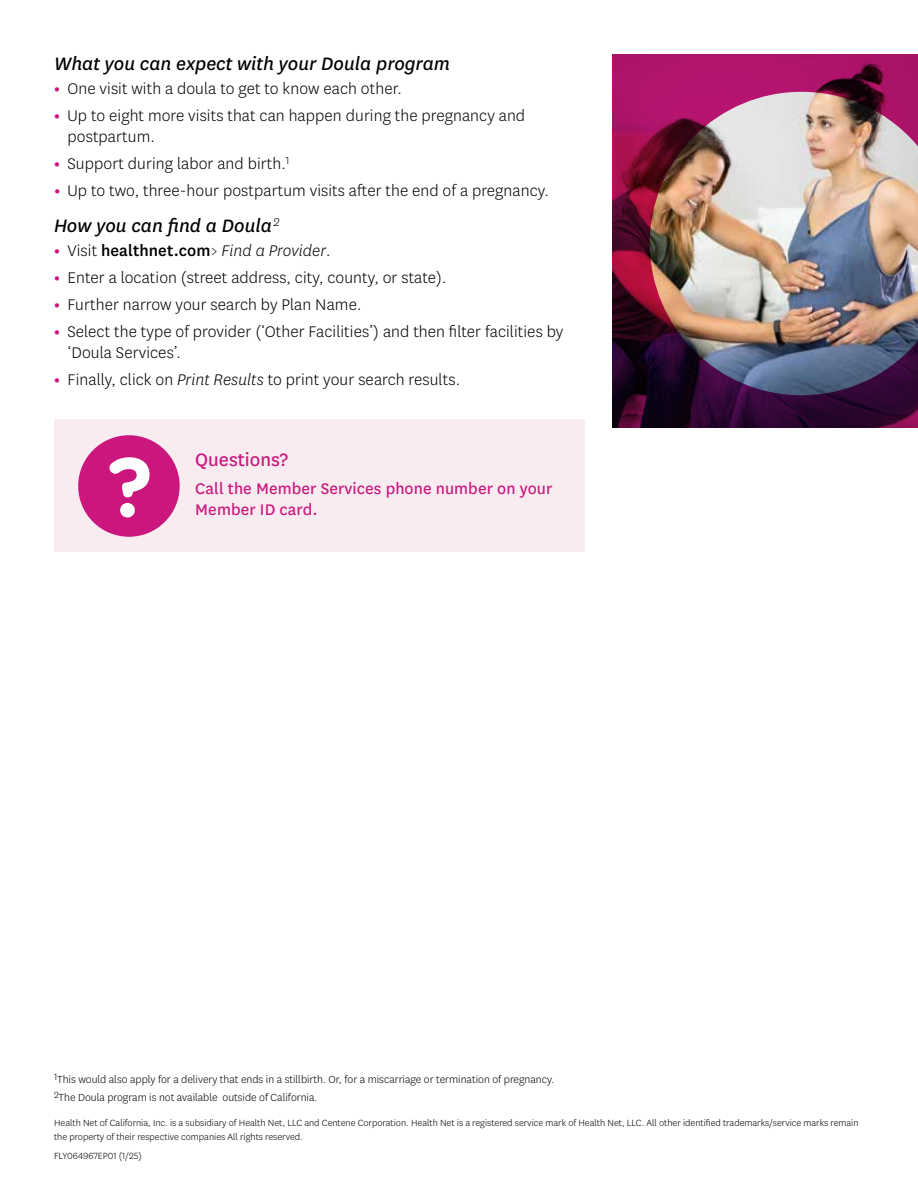
<style>
.page{position:relative;width:918px;height:1188px;background:#fff}
.page>*{position:absolute;margin:0;border:0;box-sizing:border-box;transform-origin:0 0}
.t1{font:italic 21px "Centene Sans";color:#000}
.t2{font:21px "Centene Sans";color:#cb177d}
.t3{font:300 18px/21px "Centene Sans";letter-spacing:.005em;color:#000}
.t4{font:18px/21px "Centene Sans";letter-spacing:.005em;color:#cb177d}
.t5{font:500 18px "Centene Sans";letter-spacing:.005em;color:#000}
.t6{font:300 12px "Centene Sans";color:#000}
.t7{font:300 10.5px/13.5px "Centene Sans";color:#000}
.s1{font-weight:700;color:#cb177d}
.s2{font-weight:300}
.s3{font-weight:300;font-style:italic}
.s4{font-style:italic}
</style>
<div class="page">
<div style="left:54px;top:420px;width:531px;height:132px;background:#f8ecf1"></div>
<div style="left:78px;top:435px;width:102px;height:102px;background:#cb177d;border-radius:50%"></div>
<div style="left:120px;top:503px;width:15px;height:14px;background:#fff;border-radius:50%"></div>
<svg style="left:109px;top:457px;width:41px;height:40px"></svg>
<img style="left:612px;top:54px;width:306px;height:374px">
<h4 class="t1" style="left:54px;top:50px;width:398px">What you can expect with your Doula program</h4>
<p class="t3" style="left:54px;top:77px;width:349px"><span class="s1">•</span> One visit with a doula to get to know each other.</p>
<p class="t3" style="left:67px;top:104px;width:459px;text-indent:-14px"><span class="s1">•</span> Up to eight more visits that can happen during the pregnancy and postpartum.</p>
<p class="t3" style="left:54px;top:152px;width:237px"><span class="s1">•</span> Support during labor and birth.<sup>1</sup></p>
<p class="t3" style="left:54px;top:179px;width:496px"><span class="s1">•</span> Up to two, three-hour postpartum visits after the end of a pregnancy.</p>
<h4 class="t1" style="left:54px;top:212px;width:227px">How you can find a Doula <sup>2</sup></h4>
<p class="t5" style="left:54px;top:238px;width:278px"><span class="s1">•</span> <span class="s2">Visit</span> healthnet.com<span class="s2">&gt;</span> <span class="s3">Find a Provider</span><span class="s2">.</span></p>
<p class="t3" style="left:54px;top:266px;width:394px"><span class="s1">•</span> Enter a location (street address, city, county, or state).</p>
<p class="t3" style="left:54px;top:293px;width:309px"><span class="s1">•</span> Further narrow your search by Plan Name.</p>
<p class="t3" style="left:67px;top:320px;width:498px;text-indent:-14px"><span class="s1">•</span> Select the type of provider (‘Other Facilities’) and then filter facilities by ‘Doula Services’.</p>
<p class="t3" style="left:54px;top:368px;width:408px"><span class="s1">•</span> Finally, click on <span class="s4">Print Results</span> to print your search results.</p>
<h5 class="t2" style="left:195px;top:446px;width:94px">Questions?</h5>
<p class="t4" style="left:195px;top:477px;width:359px">Call the Member Services phone number on your<br>Member ID card.</p>
<p class="t6" style="left:54px;top:1072px;width:502px"><sup>1</sup>This would also apply for a delivery that ends in a stillbirth. Or, for a miscarriage or termination of pregnancy.</p>
<h4 class="t6" style="left:54px;top:1090px;width:265px"><sup>2</sup>The Doula program is not available outside of California.</h4>
<p class="t7" style="left:54px;top:1116px;width:806px">Health Net of California, Inc. is a subsidiary of Health Net, LLC and Centene Corporation. Health Net is a registered service mark of Health Net, LLC. All other identified trademarks/service marks remain the property of their respective companies All rights reserved.</p>
<p class="t7" style="left:54px;top:1149px;width:89px">FLY064967EP01 (1/25)</p>
</div>
